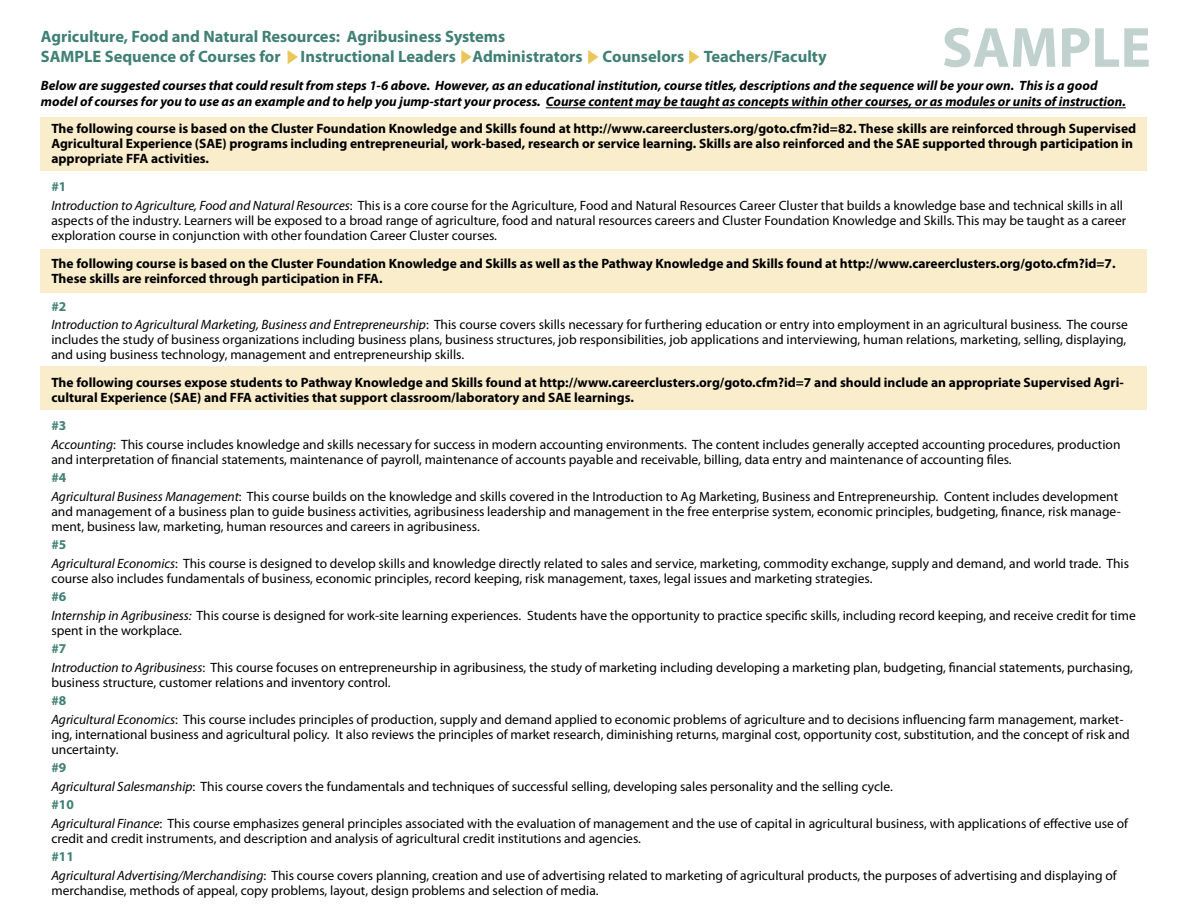
<style>
.page{position:relative;width:1188px;height:918px;background:#fff}
.page>*{position:absolute;margin:0;border:0;box-sizing:border-box;transform-origin:0 0}
.t1{font:700 57px "Myriad Pro";color:#c1d2ce}
.t2{font:700 16.5px "Myriad Pro";color:#3f7f74}
.t3{font:13.5px/15px "Myriad Pro";color:#000}
.t4{font:700 13.5px/15px "Myriad Pro";color:#000}
.t5{font:italic 700 13.5px/16.2px "Myriad Pro";color:#000}
.t6{font:700 13.5px "Myriad Pro";color:#3f7f74}
.s1{font-style:italic}
</style>
<div class="page">
<div style="left:40px;top:367px;width:1108px;height:43px;background:#f9edcc"></div>
<div style="left:40px;top:249px;width:1108px;height:44px;background:#f9edcc"></div>
<div style="left:40px;top:117px;width:1108px;height:54px;background:#f9edcc"></div>
<svg style="left:288px;top:50px;width:10px;height:14px"></svg>
<svg style="left:461px;top:50px;width:11px;height:14px"></svg>
<svg style="left:588px;top:50px;width:10px;height:14px"></svg>
<svg style="left:689px;top:50px;width:10px;height:14px"></svg>
<hr style="left:546px;top:107px;width:580px;height:1px;background:#000">
<p class="t1" style="left:942px;top:16px;width:211px">SAMPLE</p>
<p class="t5" style="left:41px;top:78px;width:1086px">Below are suggested courses that could result from steps 1-6 above. However, as an educational institution, course titles, descriptions and the sequence will be your own. This is a good model of courses for you to use as an example and to help you jump-start your process. Course content may be taught as concepts within other courses, or as modules or units of instruction.</p>
<p class="t4" style="left:51px;top:121px;width:1086px">The following course is based on the Cluster Foundation Knowledge and Skills found at http://www.careerclusters.org/goto.cfm?id=82. These skills are reinforced through Supervised<br>Agricultural Experience (SAE) programs including entrepreneurial, work-based, research or service learning. Skills are also reinforced and the SAE supported through participation in appropriate FFA activities.</p>
<p class="t6" style="left:51px;top:179px;width:16px">#1</p>
<p class="t3" style="left:51px;top:198px;width:1076px"><span class="s1">Introduction to Agriculture, Food and Natural Resources</span>: This is a core course for the Agriculture, Food and Natural Resources Career Cluster that builds a knowledge base and technical skills in all aspects of the industry. Learners will be exposed to a broad range of agriculture, food and natural resources careers and Cluster Foundation Knowledge and Skills. This may be taught as a career exploration course in conjunction with other foundation Career Cluster courses.</p>
<p class="t4" style="left:51px;top:256px;width:1066px">The following course is based on the Cluster Foundation Knowledge and Skills as well as the Pathway Knowledge and Skills found at http://www.careerclusters.org/goto.cfm?id=7.<br>These skills are reinforced through participation in FFA.</p>
<p class="t6" style="left:51px;top:299px;width:16px">#2</p>
<p class="t3" style="left:51px;top:317px;width:1078px;text-align:justify"><span class="s1">Introduction to Agricultural Marketing, Business and Entrepreneurship</span>: This course covers skills necessary for furthering education or entry into employment in an agricultural business. The course includes the study of business organizations including business plans, business structures, job responsibilities, job applications and interviewing, human relations, marketing, selling, displaying, and using business technology, management and entrepreneurship skills.</p>
<p class="t4" style="left:51px;top:375px;width:1074px">The following courses expose students to Pathway Knowledge and Skills found at http://www.careerclusters.org/goto.cfm?id=7 and should include an appropriate Supervised Agri&shy;cultural Experience (SAE) and FFA activities that support classroom/laboratory and SAE learnings.</p>
<p class="t6" style="left:51px;top:418px;width:16px">#3</p>
<p class="t3" style="left:51px;top:437px;width:1071px"><span class="s1">Accounting</span>: This course includes knowledge and skills necessary for success in modern accounting environments. The content includes generally accepted accounting procedures, production and interpretation of financial statements, maintenance of payroll, maintenance of accounts payable and receivable, billing, data entry and maintenance of accounting files.</p>
<p class="t6" style="left:51px;top:470px;width:16px">#4</p>
<p class="t3" style="left:51px;top:489px;width:1071px"><span class="s1">Agricultural Business Management</span>: This course builds on the knowledge and skills covered in the Introduction to Ag Marketing, Business and Entrepreneurship. Content includes development and management of a business plan to guide business activities, agribusiness leadership and management in the free enterprise system, economic principles, budgeting, finance, risk manage&shy;ment, business law, marketing, human resources and careers in agribusiness.</p>
<p class="t6" style="left:51px;top:537px;width:16px">#5</p>
<p class="t3" style="left:51px;top:556px;width:1079px"><span class="s1">Agricultural Economics</span>: This course is designed to develop skills and knowledge directly related to sales and service, marketing, commodity exchange, supply and demand, and world trade. This course also includes fundamentals of business, economic principles, record keeping, risk management, taxes, legal issues and marketing strategies.</p>
<p class="t6" style="left:51px;top:589px;width:16px">#6</p>
<p class="t3" style="left:51px;top:608px;width:1086px"><span class="s1">Internship in Agribusiness:</span> This course is designed for work-site learning experiences. Students have the opportunity to practice specific skills, including record keeping, and receive credit for time spent in the workplace.</p>
<p class="t6" style="left:51px;top:641px;width:16px">#7</p>
<p class="t3" style="left:51px;top:660px;width:1083px"><span class="s1">Introduction to Agribusiness</span>: This course focuses on entrepreneurship in agribusiness, the study of marketing including developing a marketing plan, budgeting, financial statements, purchasing, business structure, customer relations and inventory control.</p>
<p class="t6" style="left:51px;top:693px;width:16px">#8</p>
<p class="t3" style="left:51px;top:712px;width:1080px"><span class="s1">Agricultural Economics</span>: This course includes principles of production, supply and demand applied to economic problems of agriculture and to decisions influencing farm management, market&shy;ing, international business and agricultural policy. It also reviews the principles of market research, diminishing returns, marginal cost, opportunity cost, substitution, and the concept of risk and uncertainty.</p>
<p class="t6" style="left:51px;top:760px;width:16px">#9</p>
<p class="t3" style="left:51px;top:779px;width:843px"><span class="s1">Agricultural Salesmanship</span>: This course covers the fundamentals and techniques of successful selling, developing sales personality and the selling cycle.</p>
<p class="t6" style="left:51px;top:797px;width:24px">#10</p>
<p class="t3" style="left:51px;top:816px;width:1078px"><span class="s1">Agricultural Finance</span>: This course emphasizes general principles associated with the evaluation of management and the use of capital in agricultural business, with applications of effective use of credit and credit instruments, and description and analysis of agricultural credit institutions and agencies.</p>
<p class="t6" style="left:51px;top:849px;width:24px">#11</p>
<p class="t3" style="left:51px;top:868px;width:1067px"><span class="s1">Agricultural Advertising/Merchandising</span>: This course covers planning, creation and use of advertising related to marketing of agricultural products, the purposes of advertising and displaying of merchandise, methods of appeal, copy problems, layout, design problems and selection of media.</p>
<p class="t2" style="left:41px;top:28px;width:466px">Agriculture, Food and Natural Resources: Agribusiness Systems</p>
<p class="t2" style="left:41px;top:47px;width:787px">SAMPLE Sequence of Courses for Instructional Leaders Administrators Counselors Teachers/Faculty</p>
</div>
